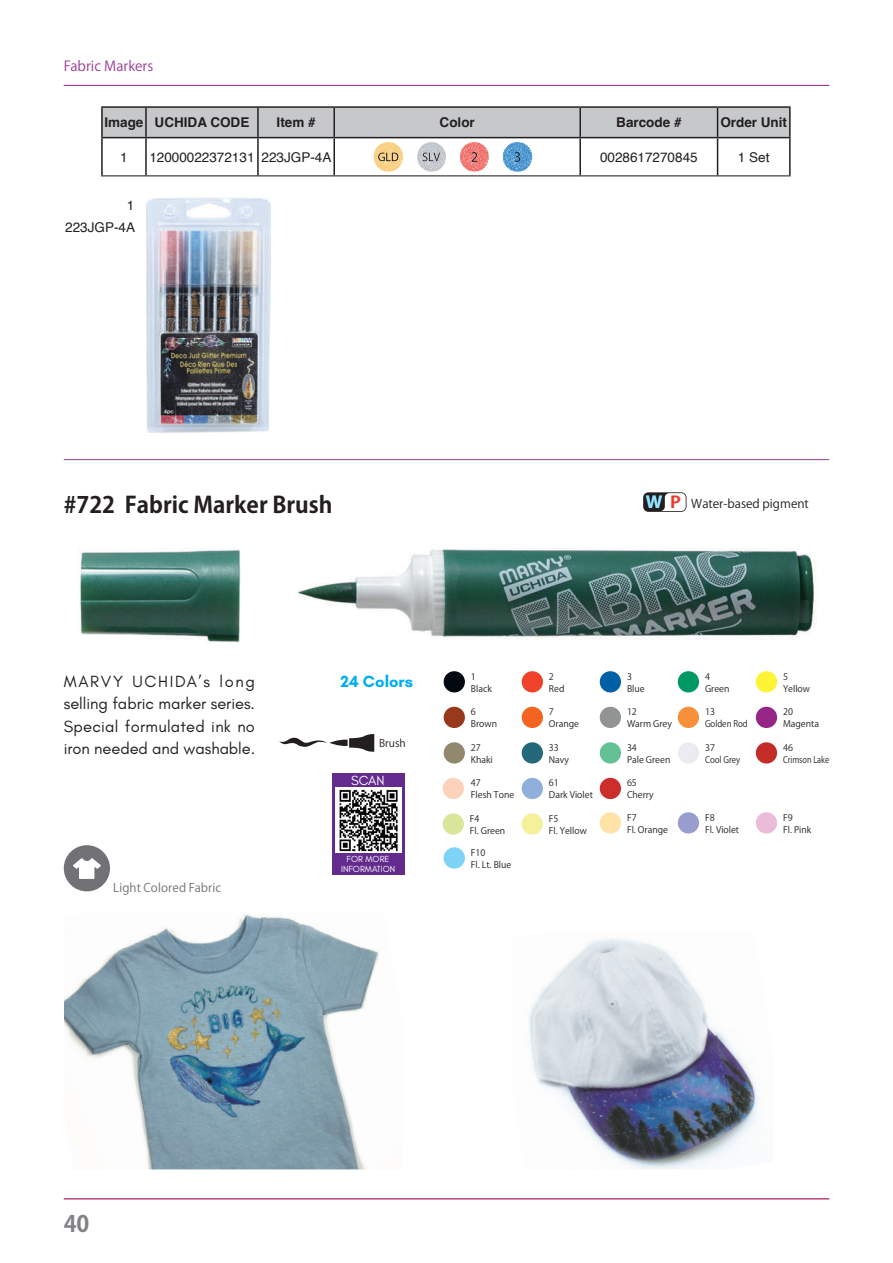
<style>
.page{position:relative;width:893px;height:1263px;background:#fff}
.page>*{position:absolute;margin:0;border:0;box-sizing:border-box;transform-origin:0 0}
.t1{font:700 22.5px "Koz Go Pro";color:#231f20}
.t2{font:700 22.5px "Koz Go Pro";color:#808285}
.t3{font:16.5px/22.5px "Glacial Indifference";letter-spacing:.015em;color:#231f20;text-align:justify}
.t4{font:16.5px "Glacial Indifference";letter-spacing:.1em;color:#231f20}
.t5{font:700 16.5px "Glacial Indifference";color:#00aeef}
.t6{font:13.8px "Koz Go Pro";color:#9c3b96}
.t7{font:13.5px/22.5px "Helvetica";color:#231f20;text-align:right}
.t8{font:700 13.5px "Helvetica";color:#231f20}
.t9{font:13.5px "Glacial Indifference";color:#fff}
.t10{font:12px "Koz Go Pro";color:#231f20}
.t11{font:11.85px "Koz Go Pro";letter-spacing:.01em;color:#727276}
.t12{font:10.5px "Koz Go Pr 6 N";color:#231f20}
.t13{font:9px/12px "Koz Go Pro";color:#231f20}
.t14{font:9px/10.5px "Glacial Indifference";color:#fff;text-align:center}
.s1{font-weight:700;font-size:16.2px;color:#15c0f2}
.s2{font-weight:700;font-size:16.2px;color:#ee3b32}
</style>
<div class="page">
<hr style="left:64px;top:85px;width:765px;height:1px;background:#9c3b96">
<hr style="left:64px;top:1198px;width:765px;height:1px;background:#9c3b96">
<hr style="left:101px;top:106px;width:45px;height:2px;background:#231f20">
<hr style="left:101px;top:108px;width:2px;height:29px;background:#231f20">
<hr style="left:146px;top:106px;width:112px;height:2px;background:#231f20">
<hr style="left:258px;top:106px;width:76px;height:2px;background:#231f20">
<hr style="left:334px;top:106px;width:246px;height:2px;background:#231f20">
<hr style="left:580px;top:106px;width:138px;height:2px;background:#231f20">
<hr style="left:718px;top:106px;width:73px;height:2px;background:#231f20">
<hr style="left:101px;top:137px;width:45px;height:1px;background:#231f20">
<hr style="left:718px;top:137px;width:73px;height:1px;background:#231f20">
<hr style="left:101px;top:138px;width:2px;height:37px;background:#231f20">
<hr style="left:145px;top:138px;width:2px;height:37px;background:#231f20">
<hr style="left:257px;top:138px;width:2px;height:37px;background:#231f20">
<hr style="left:333px;top:138px;width:2px;height:37px;background:#231f20">
<hr style="left:579px;top:138px;width:2px;height:37px;background:#231f20">
<hr style="left:717px;top:138px;width:1px;height:37px;background:#231f20">
<hr style="left:789px;top:138px;width:2px;height:37px;background:#231f20">
<svg style="left:102px;top:107px;width:688px;height:31px;background:#babbbd"></svg>
<hr style="left:789px;top:108px;width:2px;height:29px;background:#231f20">
<hr style="left:101px;top:175px;width:45px;height:1px;background:#231f20">
<hr style="left:146px;top:175px;width:112px;height:1px;background:#231f20">
<hr style="left:258px;top:175px;width:76px;height:1px;background:#231f20">
<hr style="left:334px;top:175px;width:246px;height:1px;background:#231f20">
<hr style="left:580px;top:175px;width:138px;height:1px;background:#231f20">
<hr style="left:718px;top:175px;width:73px;height:1px;background:#231f20">
<img style="left:373px;top:142px;width:160px;height:30px">
<svg style="left:515px;top:152px;width:5px;height:10px"></svg>
<svg style="left:378px;top:153px;width:20px;height:8px"></svg>
<svg style="left:472px;top:152px;width:5px;height:10px"></svg>
<svg style="left:423px;top:153px;width:17px;height:8px"></svg>
<img style="left:146px;top:197px;width:125px;height:235px">
<img style="left:79px;top:549px;width:737px;height:93px">
<div style="left:64px;top:845px;width:46px;height:46px;background:#727276;border-radius:50%"></div>
<svg style="left:73px;top:858px;width:28px;height:21px"></svg>
<svg style="left:279px;top:734px;width:95px;height:18px"></svg>
<svg style="left:643px;top:492px;width:43px;height:20px"></svg>
<div style="left:444px;top:671px;width:21px;height:21px;background:#020910;border-radius:50%"></div>
<div style="left:522px;top:671px;width:21px;height:21px;background:#ef422b;border-radius:50%"></div>
<div style="left:600px;top:671px;width:21px;height:21px;background:#015fa6;border-radius:50%"></div>
<div style="left:678px;top:671px;width:21px;height:21px;background:#009964;border-radius:50%"></div>
<div style="left:756px;top:671px;width:21px;height:21px;background:#fff335;border-radius:50%"></div>
<div style="left:444px;top:707px;width:21px;height:21px;background:#98381d;border-radius:50%"></div>
<div style="left:522px;top:707px;width:21px;height:21px;background:#f36421;border-radius:50%"></div>
<div style="left:600px;top:707px;width:21px;height:21px;background:#929393;border-radius:50%"></div>
<div style="left:678px;top:707px;width:21px;height:21px;background:#f6903b;border-radius:50%"></div>
<div style="left:756px;top:707px;width:21px;height:21px;background:#962685;border-radius:50%"></div>
<div style="left:444px;top:742px;width:21px;height:21px;background:#91886e;border-radius:50%"></div>
<div style="left:522px;top:742px;width:21px;height:21px;background:#246979;border-radius:50%"></div>
<div style="left:600px;top:742px;width:21px;height:21px;background:#63c295;border-radius:50%"></div>
<div style="left:678px;top:742px;width:21px;height:21px;background:#ecebef;border-radius:50%"></div>
<div style="left:756px;top:742px;width:21px;height:21px;background:#c42c28;border-radius:50%"></div>
<div style="left:522px;top:778px;width:21px;height:21px;background:#91afdb;border-radius:50%"></div>
<div style="left:600px;top:778px;width:21px;height:21px;background:#cb2e2b;border-radius:50%"></div>
<div style="left:443px;top:813px;width:21px;height:22px;background:#dae699;border-radius:50%"></div>
<div style="left:444px;top:847px;width:21px;height:21px;background:#7cd3f6;border-radius:50%"></div>
<div style="left:522px;top:813px;width:21px;height:22px;background:#f3f199;border-radius:50%"></div>
<div style="left:600px;top:812px;width:21px;height:21px;background:#ffe2a5;border-radius:50%"></div>
<div style="left:678px;top:812px;width:21px;height:21px;background:#999dcd;border-radius:50%"></div>
<div style="left:756px;top:812px;width:21px;height:21px;background:#eabcd8;border-radius:50%"></div>
<div style="left:443px;top:778px;width:21px;height:21px;background:#fcd2ba;border-radius:50%"></div>
<img style="left:64px;top:914px;width:218px;height:117px">
<img style="left:282px;top:917px;width:97px;height:252px">
<img style="left:67px;top:1031px;width:261px;height:138px">
<img style="left:530px;top:938px;width:170px;height:73px">
<img style="left:700px;top:996px;width:58px;height:147px">
<img style="left:528px;top:1011px;width:202px;height:104px">
<img style="left:578px;top:1115px;width:160px;height:54px">
<hr style="left:64px;top:459px;width:765px;height:1px;background:#9c3b96">
<div style="left:333px;top:773px;width:72px;height:101px;background:#632b8d"></div>
<img style="left:336px;top:787px;width:65px;height:66px">
<h3 class="t6" style="left:64px;top:57px;width:91px">Fabric Markers</h3>
<h3 class="t8" style="left:104px;top:114px;width:146px">Image UCHIDA CODE</h3>
<h3 class="t8" style="left:277px;top:114px;width:41px">Item #</h3>
<h3 class="t8" style="left:440px;top:114px;width:37px">Color</h3>
<h3 class="t8" style="left:616px;top:114px;width:67px">Barcode #</h3>
<h3 class="t8" style="left:720px;top:114px;width:68px">Order Unit</h3>
<h3 class="t7" style="left:120px;top:146px;width:9px">1</h3>
<h3 class="t7" style="left:149px;top:146px;width:183px">12000022372131 223JGP-4A</h3>
<h3 class="t7" style="left:600px;top:146px;width:99px">0028617270845</h3>
<h3 class="t7" style="left:738px;top:146px;width:33px">1 Set</h3>
<h3 class="t7" style="left:65px;top:194px;width:71px">1<br>223JGP-4A</h3>
<h1 class="t1" style="left:64px;top:490px;width:270px">#722 Fabric Marker Brush</h1>
<h3 class="t10" style="left:646px;top:495px;width:164px"><span class="s1">W</span> <span class="s2">P</span> Water-based pigment</h3>
<h2 class="t4" style="left:64px;top:672px;width:193px">MARVY UCHIDA’s long</h2>
<h2 class="t5" style="left:340px;top:671px;width:74px">24 Colors</h2>
<h2 class="t3" style="left:64px;top:692px;width:193px">selling fabric marker series.<br>Special formulated ink no iron needed and washable.</h2>
<p class="t12" style="left:379px;top:737px;width:28px">Brush</p>
<h3 class="t9" style="left:351px;top:773px;width:35px">SCAN</h3>
<h3 class="t11" style="left:113px;top:880px;width:110px">Light Colored Fabric</h3>
<p class="t14" style="left:341px;top:853px;width:56px">FOR MORE<br>INFORMATION</p>
<p class="t13" style="left:471px;top:670px;width:22px">1<br>Black</p>
<p class="t13" style="left:549px;top:670px;width:17px">2<br>Red</p>
<p class="t13" style="left:627px;top:670px;width:19px">3<br>Blue</p>
<p class="t13" style="left:705px;top:670px;width:26px">4<br>Green</p>
<p class="t13" style="left:783px;top:670px;width:29px">5<br>Yellow</p>
<p class="t13" style="left:471px;top:706px;width:28px">6<br>Brown</p>
<p class="t13" style="left:549px;top:706px;width:32px">7<br>Orange</p>
<p class="t13" style="left:627px;top:706px;width:46px">12<br>Warm Grey</p>
<p class="t13" style="left:705px;top:706px;width:44px">13<br>Golden Rod</p>
<p class="t13" style="left:783px;top:706px;width:37px">20<br>Magenta</p>
<p class="t13" style="left:471px;top:742px;width:23px">27<br>Khaki</p>
<p class="t13" style="left:549px;top:742px;width:22px">33<br>Navy</p>
<p class="t13" style="left:627px;top:742px;width:45px">34<br>Pale Green</p>
<p class="t13" style="left:705px;top:742px;width:37px">37<br>Cool Grey</p>
<p class="t13" style="left:783px;top:742px;width:48px">46<br>Crimson Lake</p>
<p class="t13" style="left:549px;top:777px;width:45px">61<br>Dark Violet</p>
<p class="t13" style="left:627px;top:777px;width:28px">65<br>Cherry</p>
<p class="t13" style="left:470px;top:813px;width:37px">F4<br>Fl. Green</p>
<p class="t13" style="left:471px;top:847px;width:42px">F10<br>Fl. Lt. Blue</p>
<p class="t13" style="left:471px;top:777px;width:45px">47<br>Flesh Tone</p>
<p class="t13" style="left:549px;top:813px;width:39px">F5<br>Fl. Yellow</p>
<p class="t13" style="left:627px;top:811px;width:42px">F7<br>Fl. Orange</p>
<p class="t13" style="left:705px;top:811px;width:36px">F8<br>Fl. Violet</p>
<p class="t13" style="left:783px;top:811px;width:30px">F9<br>Fl. Pink</p>
<h1 class="t2" style="left:64px;top:1209px;width:27px">40</h1>
</div>
